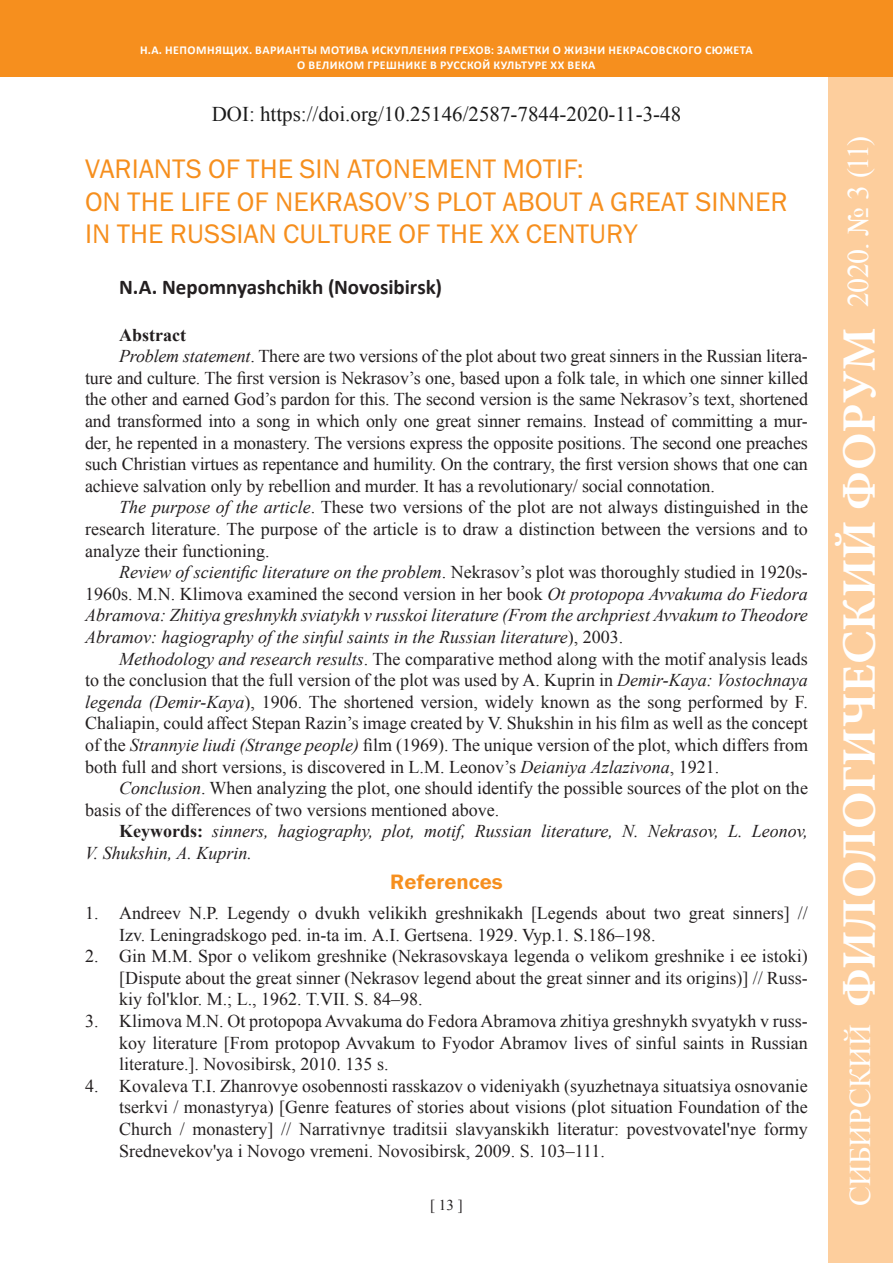
<style>
.page{position:relative;width:893px;height:1263px;background:#fff}
.page>*{position:absolute;margin:0;border:0;box-sizing:border-box;transform-origin:0 0}
.t1{font:700 48px "Minion Pro";color:#fff}
.t2{font:30px "Times New Roman";letter-spacing:-.005em;color:#fff}
.t3{font:27px/32.4px "ez Franklin Goth";color:#f68f1e}
.t4{font:21px "Times New Roman";color:#1b1b1b}
.t5{font:700 21px "Calibri";color:#231f20}
.t6{font:21px "ez Franklin Goth Demi";color:#f68f1e}
.t7{font:18px/21.6px "Times New Roman";color:#231f20;text-align:justify}
.t8{font:italic 18px "Times New Roman";color:#231f20}
.t9{font:700 18px "Times New Roman";color:#231f20}
.t10{font:15px "Times New Roman";color:#231f20}
.t11{font:700 12px/14.4px "Calibri";letter-spacing:.04em;color:#fff}
.s1{font-style:italic}
.s2{font-style:normal}
.s3{font-weight:700;font-style:normal}
</style>
<div class="page">
<div style="left:828px;top:0;width:65px;height:1263px;background:#fdce9d"></div>
<div style="left:0;top:0;width:893px;height:77px;background:#f68f1e"></div>
<p class="t11" style="left:140px;top:43px;width:42px">Н.А. Непомня</p>
<p class="t11" style="left:297px;top:43px;width:457px;text-indent:-75px">щих. ВАРИАНТЫ МОТИВА ИСКУПЛЕНИЯ ГРЕХОВ: ЗАМЕТКИ О ЖИЗНИ НЕКРАСОВСКОГО СЮЖЕТА<br>О ВЕЛИКОМ ГРЕШНИКЕ В РУССКОЙ КУЛЬТУРЕ ХХ ВЕКА</p>
<p class="t4" style="left:212px;top:100px;width:471px">DOI: https://doi.org/10.25146/2587-7844-2020-11-3-48</p>
<h3 class="t3" style="left:85px;top:153px;width:704px">VARIANTS OF THE SIN ATONEMENT MOTIF:<br>ON THE LIFE OF NEKRASOV’S PLOT ABOUT A GREAT SINNER<br>IN THE RUSSIAN CULTURE OF THE XX CENTURY</h3>
<p class="t5" style="left:119px;top:273px;width:324px">N.А. Nepomnyashchikh (Novosibirsk)</p>
<p class="t9" style="left:119px;top:322px;width:68px">Abstract</p>
<p class="t7" style="left:119px;top:345px;width:690px"><span class="s1">Problem statement</span>. There are two versions of the plot about two great sinners in the Russian litera-</p>
<p class="t7" style="left:85px;top:367px;width:725px">ture and culture. The first version is Nekrasov’s one, based upon a folk tale, in which one sinner killed</p>
<p class="t7" style="left:85px;top:388px;width:724px">the other and earned God’s pardon for this. The second version is the same Nekrasov’s text, shortened</p>
<p class="t7" style="left:85px;top:410px;width:724px">and transformed into a song in which only one great sinner remains. Instead of committing a mur-</p>
<p class="t7" style="left:85px;top:431px;width:724px">der, he repented in a monastery. The versions express the opposite positions. The second one preaches</p>
<p class="t7" style="left:85px;top:453px;width:724px">such Christian virtues as repentance and humility. On the contrary, the first version shows that one can</p>
<p class="t7" style="left:85px;top:475px;width:631px">achieve salvation only by rebellion and murder. It has a revolutionary/ social connotation.</p>
<p class="t7" style="left:119px;top:496px;width:690px"><span class="s1">The purpose of the article</span>. These two versions of the plot are not always distinguished in the</p>
<p class="t7" style="left:85px;top:518px;width:724px">research literature. The purpose of the article is to draw a distinction between the versions and to</p>
<p class="t7" style="left:85px;top:539px;width:186px">analyze their functioning.</p>
<p class="t7" style="left:119px;top:561px;width:690px"><span class="s1">Review of scientific literature on the problem</span>. Nekrasov’s plot was thoroughly studied in 1920s-</p>
<p class="t7" style="left:85px;top:583px;width:724px">1960s. M.N. Klimova examined the second version in her book <span class="s1">Ot protopopa Avvakuma do Fiedora</span></p>
<p class="t8" style="left:85px;top:603px;width:724px">Abramova: Zhitiya greshnykh sviatykh v russkoi literature (From the archpriest Avvakum to Theodore</p>
<p class="t8" style="left:85px;top:624px;width:540px">Abramov: hagiography of the sinful saints in the Russian literature<span class="s2">), 2003.</span></p>
<p class="t7" style="left:119px;top:647px;width:690px"><span class="s1">Methodology and research results</span>. The comparative method along with the motif analysis leads</p>
<p class="t7" style="left:85px;top:669px;width:724px">to the conclusion that the full version of the plot was used by A. Kuprin in <span class="s1">Demir-Kaya: Vostochnaya</span></p>
<p class="t7" style="left:85px;top:691px;width:724px"><span class="s1">legenda (Demir-Kaya</span>), 1906. The shortened version, widely known as the song performed by F.</p>
<p class="t7" style="left:85px;top:712px;width:724px">Chaliapin, could affect Stepan Razin’s image created by V. Shukshin in his film as well as the concept</p>
<p class="t7" style="left:85px;top:734px;width:724px">of the <span class="s1">Strannyie liudi (Strange people)</span> film (1969). The unique version of the plot, which differs from</p>
<p class="t7" style="left:85px;top:755px;width:636px">both full and short versions, is discovered in L.M. Leonov’s <span class="s1">Deianiya Azlazivona</span>, 1921.</p>
<p class="t7" style="left:119px;top:777px;width:690px"><span class="s1">Conclusion</span>. When analyzing the plot, one should identify the possible sources of the plot on the</p>
<p class="t7" style="left:85px;top:799px;width:416px">basis of the differences of two versions mentioned above.</p>
<p class="t8" style="left:119px;top:819px;width:690px"><span class="s3">Keywords:</span> sinners, hagiography, plot, motif, Russian literature, N. Nekrasov, L. Leonov,</p>
<p class="t8" style="left:85px;top:840px;width:168px">V. Shukshin, A. Kuprin.</p>
<p class="t6" style="left:390px;top:870px;width:114px">References</p>
<p class="t7" style="left:119px;top:902px;width:690px;text-indent:-34px">1. Andreev N.P. Legendy o dvukh velikikh greshnikakh [Legends about two great sinners] //<br>Izv. Leningradskogo ped. in-ta im. А.I. Gertsena. 1929. Vyp.1. S.186–198.</p>
<p class="t7" style="left:119px;top:945px;width:690px;text-indent:-34px">2. Gin M.M. Spor o velikom greshnike (Nekrasovskaya legenda o velikom greshnike i ee istoki) [Dispute about the great sinner (Nekrasov legend about the great sinner and its origins)] // Russ&shy;kiy fol'klor. M.; L., 1962. T.VII. S. 84–98.</p>
<p class="t7" style="left:119px;top:1010px;width:690px;text-indent:-34px">3. Klimova M.N. Ot protopopa Avvakuma do Fedora Abramova zhitiya greshnykh svyatykh v russ&shy;koy literature [From protopop Avvakum to Fyodor Abramov lives of sinful saints in Russian literature.]. Novosibirsk, 2010. 135 s.</p>
<p class="t7" style="left:119px;top:1075px;width:690px;text-indent:-34px">4. Kovaleva T.I. Zhanrovye osobennosti rasskazov o videniyakh (syuzhetnaya situatsiya osnovanie tserkvi / monastyrya) [Genre features of stories about visions (plot situation Foundation of the Church / monastery] // Narrativnye traditsii slavyanskikh literatur: povestvovatel'nye formy Srednevekov'ya i Novogo vremeni. Novosibirsk, 2009. S. 103–111.</p>
<p class="t10" style="left:430px;top:1194px;width:34px">[ 13 ]</p>
<h2 class="t2" style="left:838px;top:307px;width:172px;rotate:-90deg">2020. № 3 (11)</h2>
<h1 class="t1" style="left:831px;top:1007px;width:681px;rotate:-90deg">ФИЛОЛОГИЧЕСКИЙ ФОРУМ</h1>
<h2 class="t2" style="left:840px;top:1206px;width:183px;rotate:-90deg">СИБИРСКИЙ</h2>
</div>
